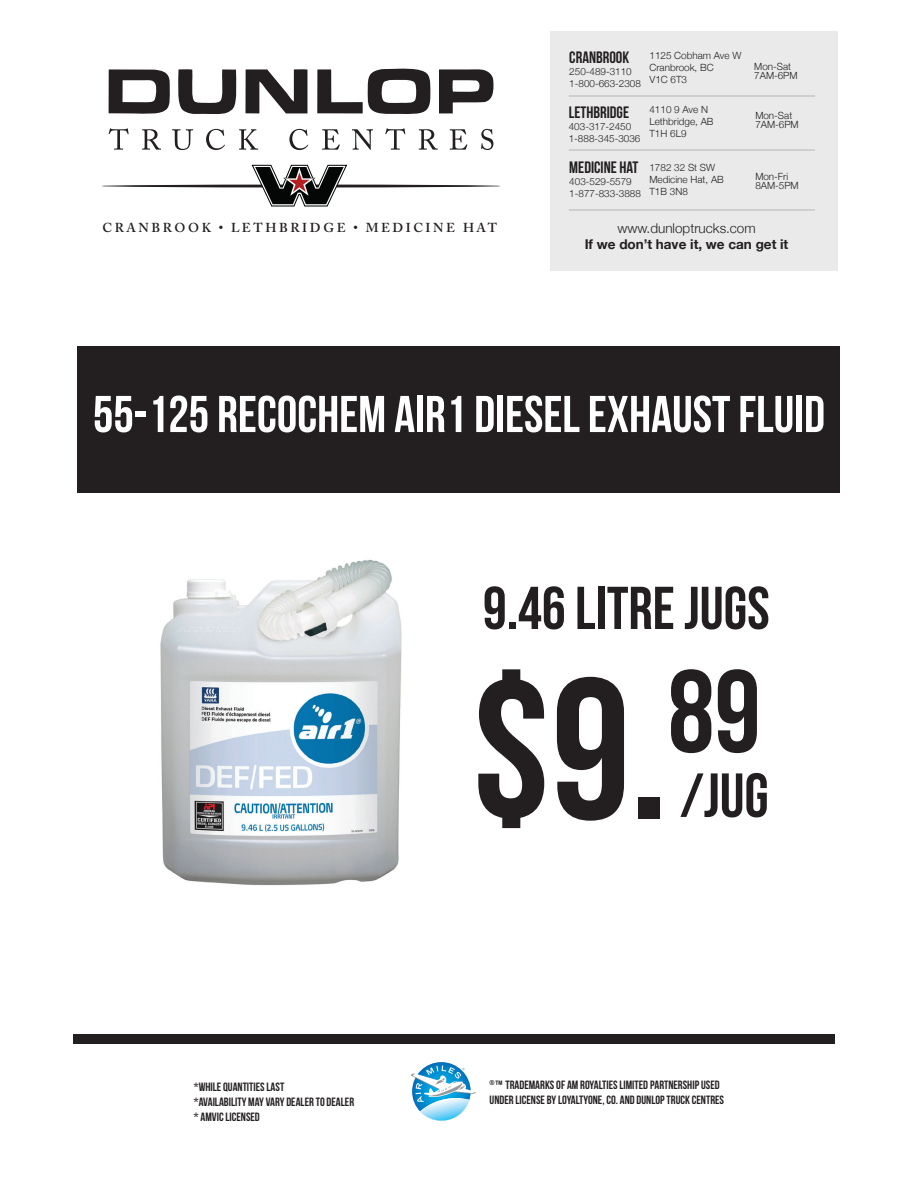
<style>
.page{position:relative;width:918px;height:1188px;background:#fff}
.page>*{position:absolute;margin:0;border:0;box-sizing:border-box;transform-origin:0 0}
.t1{font:700 200.85px "Bebas Neue";color:#231f20}
.t2{font:700 62.1px "Bebas Neue";color:#231f20}
.t3{font:700 60.3px "Bebas Neue";color:#231f20}
.t4{font:700 51.6px "Bebas Neue";color:#fff}
.t5{font:700 16.5px "Bebas Neue";color:#231f20}
.t6{font:700 13.5px "Helvetica Neue";color:#231f20}
.t7{font:300 13.5px "Helvetica Neue";color:#231f20}
.t8{font:600 12.9px "Adobe Caslon Pro";letter-spacing:.2em;color:#231f20}
.t9{font:700 12px/15px "Bebas Neue";color:#231f20}
.t10{font:300 9.9px/11.9px "Helvetica Neue";color:#231f20}
</style>
<div class="page">
<div style="left:550px;top:32px;width:288px;height:239px;background:#eaeaea"></div>
<hr style="left:101px;top:185px;width:400px;height:3px;background:#231f20;border-radius:50%">
<svg style="left:251px;top:164px;width:97px;height:43px"></svg>
<svg style="left:109px;top:69px;width:61px;height:45px"></svg>
<svg style="left:178px;top:69px;width:59px;height:45px"></svg>
<svg style="left:245px;top:69px;width:62px;height:44px"></svg>
<svg style="left:317px;top:68px;width:114px;height:46px"></svg>
<svg style="left:439px;top:69px;width:54px;height:44px"></svg>
<svg style="left:109px;top:128px;width:20px;height:22px"></svg>
<svg style="left:142px;top:129px;width:19px;height:21px"></svg>
<svg style="left:172px;top:129px;width:21px;height:21px"></svg>
<svg style="left:206px;top:129px;width:19px;height:21px"></svg>
<svg style="left:239px;top:129px;width:19px;height:21px"></svg>
<svg style="left:289px;top:129px;width:19px;height:21px"></svg>
<svg style="left:322px;top:129px;width:18px;height:21px"></svg>
<svg style="left:352px;top:129px;width:21px;height:21px"></svg>
<svg style="left:385px;top:128px;width:20px;height:22px"></svg>
<svg style="left:419px;top:129px;width:19px;height:21px"></svg>
<svg style="left:450px;top:129px;width:17px;height:21px"></svg>
<svg style="left:481px;top:129px;width:12px;height:21px"></svg>
<hr style="left:569px;top:96px;width:246px;height:1px;background:#b4b5b5">
<hr style="left:569px;top:150px;width:246px;height:1px;background:#b4b5b5">
<hr style="left:569px;top:210px;width:246px;height:1px;background:#b4b5b5">
<div style="left:77px;top:346px;width:763px;height:147px;background:#231f20"></div>
<div style="left:74px;top:1034px;width:761px;height:10px;background:#231f20"></div>
<svg style="left:412px;top:1062px;width:59px;height:59px"></svg>
<svg style="left:411px;top:1066px;width:65px;height:55px"></svg>
<img style="left:160px;top:559px;width:242px;height:327px">
<h3 class="t5" style="left:569px;top:49px;width:62px">CRANBROOK</h3>
<p class="t10" style="left:569px;top:65px;width:73px">250-489-3110<br>1-800-663-2308</p>
<h3 class="t5" style="left:569px;top:103px;width:62px">LETHBRIDGE</h3>
<p class="t10" style="left:569px;top:120px;width:73px">403-317-2450<br>1-888-345-3036</p>
<h3 class="t5" style="left:569px;top:159px;width:71px">MEDICINE HAT</h3>
<p class="t10" style="left:569px;top:175px;width:73px">403-529-5579<br>1-877-833-3888</p>
<p class="t10" style="left:650px;top:49px;width:93px">1125 Cobham Ave W<br>Cranbrook, BC<br>V1C 6T3</p>
<p class="t10" style="left:649px;top:103px;width:66px">4110 9 Ave N<br>Lethbridge, AB<br>T1H 6L9</p>
<p class="t10" style="left:649px;top:161px;width:76px">1782 32 St SW<br>Medicine Hat, AB<br>T1B 3N8</p>
<p class="t10" style="left:754px;top:61px;width:45px;line-height:9px">Mon-Sat<br>7AM-6PM</p>
<p class="t10" style="left:755px;top:111px;width:45px;line-height:9px">Mon-Sat<br>7AM-6PM</p>
<p class="t10" style="left:755px;top:171px;width:45px;line-height:9px">Mon-Fri<br>8AM-5PM</p>
<h3 class="t8" style="left:102px;top:220px;width:396px">CRANBROOK • LETHBRIDGE • MEDICINE HAT</h3>
<h3 class="t7" style="left:617px;top:217px;width:140px">www.dunloptrucks.com</h3>
<h3 class="t6" style="left:585px;top:234px;width:205px">If we don’t have it, we can get it</h3>
<h3 class="t4" style="left:93px;top:386px;width:734px">55-125 RECOCHEM AIR1 DIESEL EXHAUST FLUID</h3>
<h3 class="t3" style="left:483px;top:575px;width:288px">9.46 LITRE JUGS</h3>
<h1 class="t1" style="left:472px;top:640px;width:291px">$9.<sup>89</sup></h1>
<h2 class="t2" style="left:680px;top:761px;width:90px">/JUG</h2>
<p class="t9" style="left:194px;top:1079px;width:162px">*WHILE QUANTITIES LAST<br>*AVAILABILITY MAY VARY DEALER TO DEALER * AMVIC LICENSED</p>
<p class="t9" style="left:490px;top:1077px;width:236px"><sup>®</sup>™ TRADEMARKS OF AM ROYALTIES LIMITED PARTNERSHIP USED<br>UNDER LICENSE BY LOYALTYONE, CO. AND DUNLOP TRUCK CENTRES</p>
</div>
